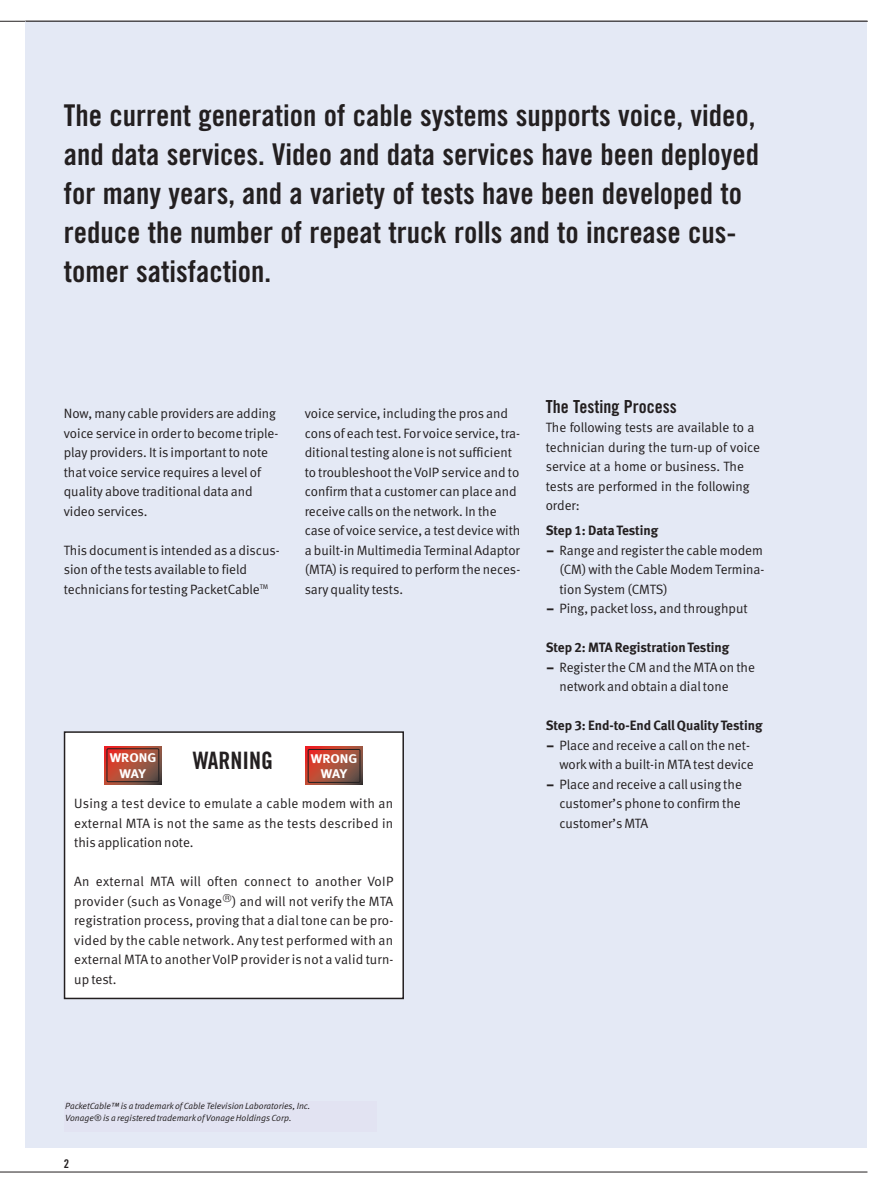
<style>
.page{position:relative;width:893px;height:1188px;background:#fff}
.page>*{position:absolute;margin:0;border:0;box-sizing:border-box;transform-origin:0 0}
.t1{font:30px/39px "Trade Gothic Bold Cond Twenty";color:#231f20}
.t2{font:24px "Trade Gothic Bold Cond Twenty";color:#231f20}
.t3{font:18px "Trade Gothic Bold Cond Twenty";color:#231f20}
.t4{font:13.5px/19.5px "Meta Normal LF";color:#231f20}
.t5{font:13.5px "Meta Bold LF";color:#231f20}
.t6{font:700 12.6px/15.1px "Meta";color:#fff;text-align:center;scale:1.1 1}
.t7{font:12px "Trade Gothic Bold Cond Twenty";color:#231f20}
.t8{font:italic 9px/12px "Meta Normal LF";color:#231f20}
.s1{font-family:"Meta";font-weight:900}
</style>
<div class="page">
<hr style="left:0;top:21px;width:867px;height:1px;background:#231f20">
<div style="left:26px;top:21px;width:841px;height:1127px;background:#e4e9f5"></div>
<hr style="left:26px;top:21px;width:841px;height:1px;background:#231f20">
<hr style="left:0;top:1172px;width:867px;height:1px;background:#231f20">
<div style="left:65px;top:732px;width:338px;height:266px;background:#fff"></div>
<div style="left:64px;top:731px;width:340px;height:268px;border:2px solid #231f20"></div>
<div style="left:64px;top:1101px;width:312px;height:31px;background:#e2e3f2"></div>
<svg style="left:104px;top:746px;width:57px;height:38px;background:#a64a39"></svg>
<div style="left:107px;top:749px;width:52px;height:33px;border:1px solid #231f20"></div>
<svg style="left:305px;top:747px;width:57px;height:38px;background:#aa4b39"></svg>
<div style="left:308px;top:749px;width:52px;height:34px;border:1px solid #231f20"></div>
<p class="t1" style="left:64px;top:98px;width:697px">The current generation of cable systems supports voice, video, and data services. Video and data services have been deployed for many years, and a variety of tests have been developed to reduce the number of repeat truck rolls and to increase cus&shy;tomer satisfaction.</p>
<p class="t4" style="left:64px;top:405px;width:216px">Now, many cable providers are adding voice service in order to become triple&shy;play providers. It is important to note that voice service requires a level of quality above traditional data and video services.</p>
<p class="t4" style="left:64px;top:542px;width:217px">This document is intended as a discus&shy;sion of the tests available to field technicians for testing PacketCable<sup>TM</sup></p>
<p class="t4" style="left:305px;top:405px;width:217px">voice service, including the pros and cons of each test. For voice service, tra&shy;ditional testing alone is not sufficient to troubleshoot the VoIP service and to confirm that a customer can place and receive calls on the network. In the case of voice service, a test device with a built-in Multimedia Terminal Adaptor (MTA) is required to perform the neces&shy;sary quality tests.</p>
<h2 class="t2" style="left:193px;top:752px;width:82px">WARNING</h2>
<p class="t4" style="left:74px;top:795px;width:320px;text-align:justify">Using a test device to emulate a cable modem with an external MTA is not the same as the tests described in this application note.</p>
<p class="t4" style="left:74px;top:873px;width:321px;text-align:justify">An external MTA will often connect to another VoIP provider (such as Vonage➔) and will not verify the MTA registration process, proving that a dial tone can be pro&shy;vided by the cable network. Any test performed with an external MTA to another VoIP provider is not a valid turn&shy;up test.</p>
<p class="t6" style="left:110px;top:752px;width:44px">WRONG<br>WAY</p>
<p class="t6" style="left:311px;top:752px;width:44px">WRONG<br>WAY</p>
<h3 class="t3" style="left:546px;top:400px;width:133px">The Testing Process</h3>
<p class="t4" style="left:546px;top:419px;width:216px">The following tests are available to a technician during the turn-up of voice service at a home or business. The tests are performed in the following order:</p>
<p class="t5" style="left:546px;top:526px;width:114px">Step 1: Data Testing</p>
<p class="t4" style="left:559px;top:542px;width:206px;text-align:justify;text-indent:-13px"><span class="s1">–</span> Range and register the cable modem (CM) with the Cable Modem Termina&shy;tion System (CMTS)</p>
<p class="t4" style="left:547px;top:600px;width:202px"><span class="s1">–</span> Ping, packet loss, and throughput</p>
<p class="t5" style="left:546px;top:643px;width:185px">Step 2: MTA Registration Testing</p>
<p class="t4" style="left:559px;top:659px;width:197px;text-indent:-13px"><span class="s1">–</span> Register the CM and the MTA on the network and obtain a dial tone</p>
<p class="t5" style="left:546px;top:721px;width:218px">Step 3: End-to-End Call Quality Testing</p>
<p class="t4" style="left:547px;top:737px;width:209px;text-align:right"><span class="s1">–</span> Place and receive a call on the net&shy;work with a built-in MTA test device</p>
<p class="t4" style="left:559px;top:776px;width:184px;text-align:justify;text-indent:-13px"><span class="s1">–</span> Place and receive a call using the customer’s phone to confirm the customer’s MTA</p>
<p class="t8" style="left:65px;top:1101px;width:247px">PacketCable™ is a trademark of Cable Television Laboratories, Inc.<br>Vonage® is a registered trademark of Vonage Holdings Corp.</p>
<p class="t7" style="left:64px;top:1159px;width:7px">2</p>
</div>
